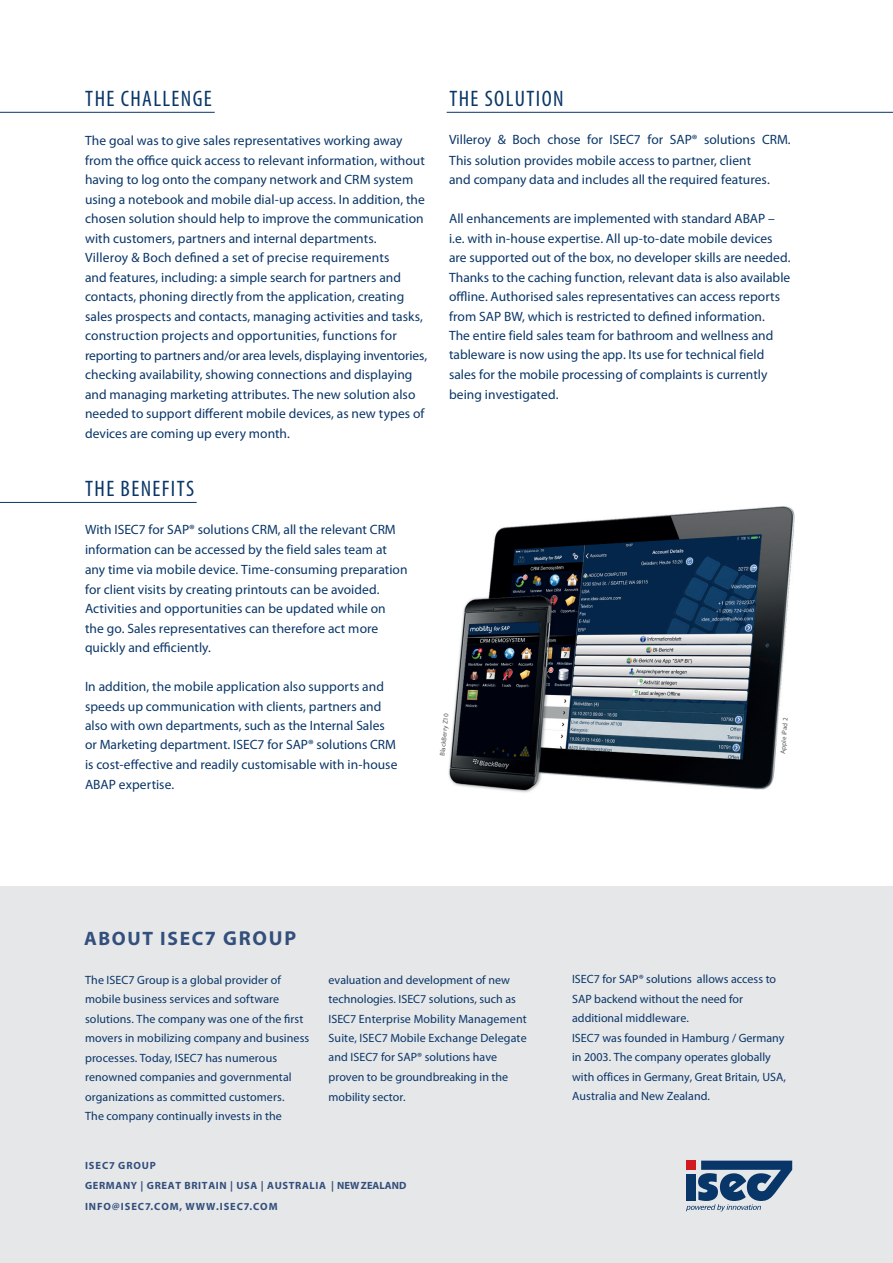
<style>
.page{position:relative;width:893px;height:1263px;background:#fff}
.page>*{position:absolute;margin:0;border:0;box-sizing:border-box;transform-origin:0 0}
.t1{font:condensed 22.5px "Myriad Pro";letter-spacing:.06em;color:#0a3668}
.t2{font:700 19.5px "Myriad Pro";letter-spacing:.085em;color:#334f7c}
.t3{font:13.5px/19.5px "Myriad Pro";color:#0a3668}
.t4{font:12px/19.5px "Myriad Pro";color:#0a3668}
.t5{font:700 10.5px/20.2px "Myriad Pro";letter-spacing:.06em;color:#334f7c}
.t6{font:700 10.5px "Myriad Pro";letter-spacing:.085em;color:#334f7c}
.t7{font:6.75px "Myriad Pro";color:#57585a}
.s1{font-stretch:condensed}
.s2{font-size:20.25px}
</style>
<div class="page">
<div style="left:0;top:886px;width:893px;height:377px;background:#e6e7e9"></div>
<svg style="left:686px;top:1160px;width:106px;height:51px"></svg>
<hr style="left:0;top:112px;width:215px;height:1px;background:#0a3668">
<hr style="left:0;top:502px;width:197px;height:1px;background:#0a3668">
<hr style="left:447px;top:112px;width:446px;height:1px;background:#0a3668">
<img style="left:448px;top:506px;width:346px;height:287px">
<h1 class="t1" style="left:85px;top:85px;width:128px">THE CHALLENGE</h1>
<p class="t3" style="left:85px;top:131px;width:344px">The goal was to give sales representatives working away from the office quick access to relevant information, without having to log onto the company network and CRM system using a notebook and mobile dial-up access. In addition, the chosen solution should help to improve the communication with customers, partners and internal departments.<br>Villeroy &amp; Boch defined a set of precise requirements<br>and features, including: a simple search for partners and contacts, phoning directly from the application, creating sales prospects and contacts, managing activities and tasks, construction projects and opportunities, functions for reporting to partners and/or area levels, displaying inventories, checking availability, showing connections and displaying and managing marketing attributes. The new solution also needed to support different mobile devices, as new types of devices are coming up every month.</p>
<h1 class="t1" style="left:449px;top:85px;width:116px">THE SOLUTION</h1>
<p class="t3" style="left:449px;top:129px;width:343px;line-height:20.1px">Villeroy &amp; Boch chose for ISEC7 for SAP® solutions CRM.<br>This solution provides mobile access to partner, client<br>and company data and includes all the required features.</p>
<p class="t3" style="left:449px;top:209px;width:343px">All enhancements are implemented with standard ABAP – i.e. with in-house expertise. All up-to-date mobile devices are supported out of the box, no developer skills are needed.<br>Thanks to the caching function, relevant data is also available offline. Authorised sales representatives can access reports from SAP BW, which is restricted to defined information.<br>The entire field sales team for bathroom and wellness and tableware is now using the <span class="s1">a</span>pp. Its use for technical field sales for the mobile processing of complaints is currently being investigated.</p>
<h1 class="t1" style="left:85px;top:475px;width:111px">THE BENEFITS</h1>
<p class="t3" style="left:85px;top:520px;width:324px">With ISEC7 for SAP® solutions CRM, all the relevant CRM information can be accessed by the field sales team at any time via mobile device. Time-consuming preparation for client visits by creating printouts can be avoided.<br>Activities and opportunities can be updated while on the go. Sales representatives can therefore act more quickly and efficiently.</p>
<p class="t3" style="left:85px;top:677px;width:314px">In addition, the mobile application also supports and speeds up communication with clients, partners and also with own departments, such as the Internal Sales or Marketing department. ISEC7 for SAP® solutions CRM is cost-effective and readily customisable with in-house ABAP expertise.</p>
<p class="t7" style="left:438px;top:756px;width:44px;rotate:-85deg">BlackBerry Z10</p>
<p class="t7" style="left:779px;top:754px;width:38px;rotate:-86deg">Apple iPad 2</p>
<h2 class="t2" style="left:84px;top:926px;width:214px">ABOUT ISEC<span class="s2">7 GROUP</span></h2>
<p class="t4" style="left:85px;top:970px;width:226px">The ISEC7 Group is a global provider of mobile business services and software solutions. The company was one of the first movers in mobilizing company and business processes. Today, ISEC7 has numerous renowned companies and governmental organizations as committed customers.<br>The company continually invests in the</p>
<p class="t4" style="left:329px;top:970px;width:200px">evaluation and development of new technologies. ISEC7 solutions, such as ISEC7 Enterprise Mobility Management Suite, ISEC7 Mobile Exchange Delegate and ISEC7 for SAP® solutions have proven to be groundbreaking in the mobility sector.</p>
<p class="t4" style="left:572px;top:969px;width:215px">ISEC7 for SAP® solutions allows access to SAP backend without the need for additional middleware.<br>ISEC7 was founded in Hamburg / Germany in 2003. The company operates globally with offices in Germany, Great Britain, USA, Australia and New Zealand.</p>
<p class="t5" style="left:85px;top:1154px;width:323px">ISEC7 GROUP<br>GERMANY | GREAT BRITAIN | USA | AUSTRALIA | NEW ZEALAND</p>
<p class="t6" style="left:85px;top:1199px;width:194px">INFO@ISEC7.COM, WWW.ISEC7.COM</p>
</div>
